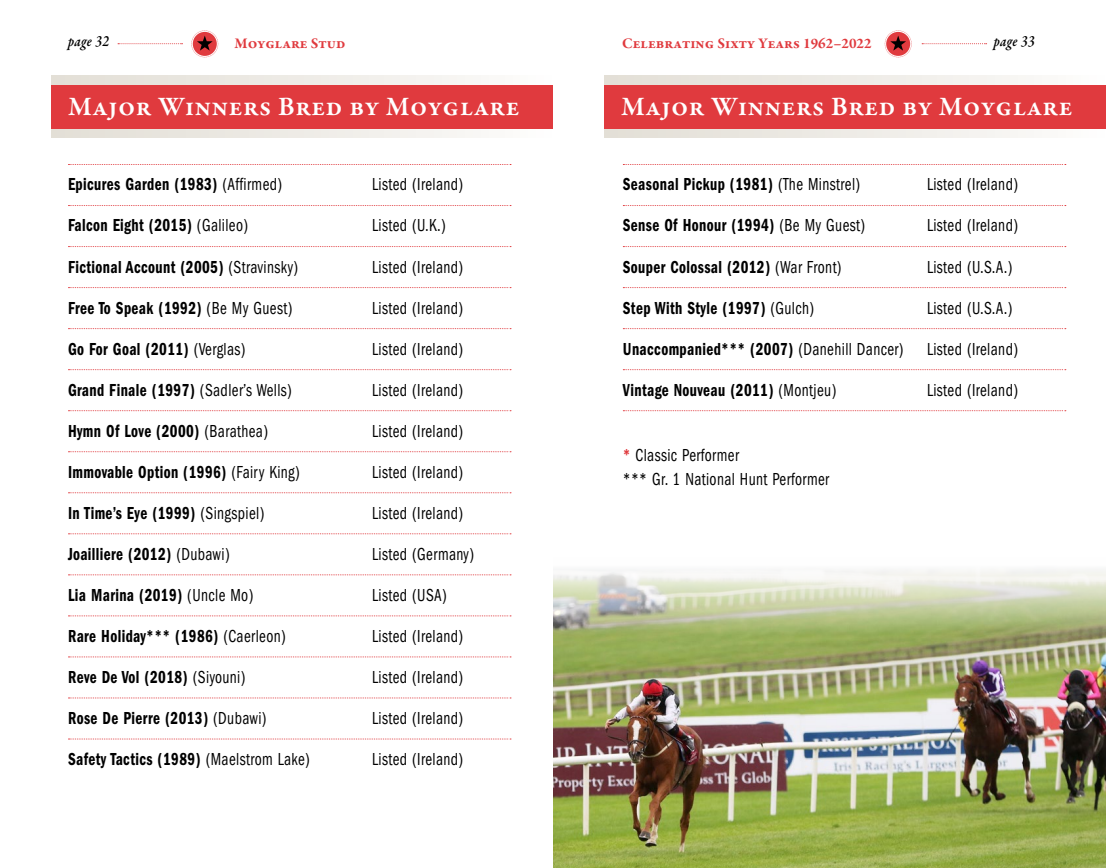
<style>
.page{position:relative;width:1106px;height:868px;background:#fff}
.page>*{position:absolute;margin:0;border:0;box-sizing:border-box;transform-origin:0 0}
.t1{font:600 27px "Garamond Premr Pro";letter-spacing:.02em;color:#fff}
.t2{font:18px "ITC Franklin Gothic Std Dm Cd";letter-spacing:.025em;color:#000;scale:.84 1}
.t3{font:condensed 18px/24px "ITC Franklin Gothic Std";letter-spacing:.025em;color:#000;scale:.85 1}
.t4{font:italic 600 16px "Garamond Premr Pro";letter-spacing:.025em;color:#000;scale:.84 1}
.t5{font:700 15px "Garamond Premr Pro";color:#e03a3e}
.s1{font-family:"ITC Franklin Gothic Std";font-stretch:condensed}
.s2{font-family:"ITC Franklin Gothic Std Dm Cd";font-stretch:normal;color:#e03a3e}
</style>
<div class="page">
<svg style="left:191px;top:30px;width:27px;height:27px"></svg>
<svg style="left:884px;top:30px;width:27px;height:27px"></svg>
<svg style="left:118px;top:43px;width:64px;height:1px"></svg>
<svg style="left:922px;top:43px;width:64px;height:1px"></svg>
<div style="left:51px;top:75px;width:502px;height:62px;background:linear-gradient(to right,#e2ddd4,#fcfbfa)"></div>
<svg style="left:68px;top:164px;width:443px;height:1px"></svg>
<svg style="left:68px;top:205px;width:443px;height:1px"></svg>
<svg style="left:68px;top:246px;width:443px;height:1px"></svg>
<svg style="left:68px;top:287px;width:443px;height:1px"></svg>
<svg style="left:68px;top:328px;width:443px;height:1px"></svg>
<svg style="left:68px;top:369px;width:443px;height:1px"></svg>
<svg style="left:68px;top:410px;width:443px;height:1px"></svg>
<svg style="left:68px;top:451px;width:443px;height:1px"></svg>
<svg style="left:68px;top:492px;width:443px;height:1px"></svg>
<svg style="left:68px;top:533px;width:443px;height:1px"></svg>
<svg style="left:68px;top:574px;width:443px;height:1px"></svg>
<svg style="left:68px;top:615px;width:443px;height:1px"></svg>
<svg style="left:68px;top:656px;width:443px;height:1px"></svg>
<svg style="left:68px;top:697px;width:443px;height:1px"></svg>
<svg style="left:68px;top:738px;width:443px;height:1px"></svg>
<svg style="left:623px;top:164px;width:442px;height:1px"></svg>
<svg style="left:623px;top:205px;width:442px;height:1px"></svg>
<svg style="left:623px;top:246px;width:442px;height:1px"></svg>
<svg style="left:623px;top:287px;width:442px;height:1px"></svg>
<svg style="left:623px;top:328px;width:442px;height:1px"></svg>
<svg style="left:623px;top:369px;width:442px;height:1px"></svg>
<svg style="left:623px;top:410px;width:442px;height:1px"></svg>
<div style="left:51px;top:85px;width:502px;height:43px;background:#e03a3e"></div>
<div style="left:604px;top:75px;width:502px;height:62px;background:linear-gradient(to right,#e2ddd4,#fcfbfa)"></div>
<div style="left:604px;top:85px;width:502px;height:43px;background:#e03a3e"></div>
<img style="left:553px;top:569px;width:553px;height:298px">
<p class="t4" style="left:68px;top:31px;width:50px">page 32</p>
<p class="t5" style="left:234px;top:34px;width:112px">Moyglare Stud</p>
<p class="t5" style="left:622px;top:34px;width:251px">Celebrating Sixty Years 1962–2022</p>
<p class="t4" style="left:993px;top:31px;width:50px">page 33</p>
<h1 class="t1" style="left:68px;top:90px;width:453px">Major Winners Bred by Moyglare</h1>
<h1 class="t1" style="left:621px;top:90px;width:453px">Major Winners Bred by Moyglare</h1>
<p class="t2" style="left:68px;top:174px;width:256px">Epicures Garden (1983) <span class="s1">(Affirmed)</span></p>
<p class="t3" style="left:372px;top:173px;width:109px">Listed (Ireland)</p>
<p class="t2" style="left:68px;top:215px;width:216px">Falcon Eight (2015) <span class="s1">(Galileo)</span></p>
<p class="t3" style="left:372px;top:214px;width:88px">Listed (U.K.)</p>
<p class="t2" style="left:68px;top:256px;width:275px">Fictional Account (2005) <span class="s1">(Stravinsky)</span></p>
<p class="t3" style="left:372px;top:255px;width:109px">Listed (Ireland)</p>
<p class="t2" style="left:68px;top:297px;width:268px">Free To Speak (1992) <span class="s1">(Be My Guest)</span></p>
<p class="t3" style="left:372px;top:296px;width:109px">Listed (Ireland)</p>
<p class="t2" style="left:68px;top:338px;width:213px">Go For Goal (2011) <span class="s1">(Verglas)</span></p>
<p class="t3" style="left:372px;top:337px;width:109px">Listed (Ireland)</p>
<p class="t2" style="left:68px;top:379px;width:268px">Grand Finale (1997) <span class="s1">(Sadler’s Wells)</span></p>
<p class="t3" style="left:372px;top:378px;width:109px">Listed (Ireland)</p>
<p class="t2" style="left:68px;top:420px;width:240px">Hymn Of Love (2000) <span class="s1">(Barathea)</span></p>
<p class="t3" style="left:372px;top:419px;width:109px">Listed (Ireland)</p>
<p class="t2" style="left:68px;top:461px;width:277px">Immovable Option (1996) <span class="s1">(Fairy King)</span></p>
<p class="t3" style="left:372px;top:460px;width:109px">Listed (Ireland)</p>
<p class="t2" style="left:68px;top:502px;width:235px">In Time’s Eye (1999) <span class="s1">(Singspiel)</span></p>
<p class="t3" style="left:372px;top:501px;width:109px">Listed (Ireland)</p>
<p class="t2" style="left:68px;top:543px;width:194px">Joailliere (2012) <span class="s1">(Dubawi)</span></p>
<p class="t3" style="left:372px;top:542px;width:121px">Listed (Germany)</p>
<p class="t2" style="left:68px;top:584px;width:222px">Lia Marina (2019) <span class="s1">(Uncle Mo)</span></p>
<p class="t3" style="left:372px;top:583px;width:89px">Listed (USA)</p>
<p class="t2" style="left:68px;top:625px;width:261px">Rare Holiday*** (1986) <span class="s1">(Caerleon)</span></p>
<p class="t3" style="left:372px;top:624px;width:109px">Listed (Ireland)</p>
<p class="t2" style="left:68px;top:666px;width:213px">Reve De Vol (2018) <span class="s1">(Siyouni)</span></p>
<p class="t3" style="left:372px;top:665px;width:109px">Listed (Ireland)</p>
<p class="t2" style="left:68px;top:707px;width:238px">Rose De Pierre (2013) <span class="s1">(Dubawi)</span></p>
<p class="t3" style="left:372px;top:706px;width:109px">Listed (Ireland)</p>
<p class="t2" style="left:68px;top:748px;width:289px">Safety Tactics (1989) <span class="s1">(Maelstrom Lake)</span></p>
<p class="t3" style="left:372px;top:747px;width:109px">Listed (Ireland)</p>
<p class="t2" style="left:623px;top:174px;width:284px">Seasonal Pickup (1981) <span class="s1">(The Minstrel)</span></p>
<p class="t3" style="left:927px;top:173px;width:109px">Listed (Ireland)</p>
<p class="t2" style="left:623px;top:215px;width:290px">Sense Of Honour (1994) <span class="s1">(Be My Guest)</span></p>
<p class="t3" style="left:927px;top:214px;width:109px">Listed (Ireland)</p>
<p class="t2" style="left:623px;top:256px;width:262px">Souper Colossal (2012) <span class="s1">(War Front)</span></p>
<p class="t3" style="left:927px;top:255px;width:102px">Listed (U.S.A.)</p>
<p class="t2" style="left:623px;top:297px;width:229px">Step With Style (1997) <span class="s1">(Gulch)</span></p>
<p class="t3" style="left:927px;top:296px;width:102px">Listed (U.S.A.)</p>
<p class="t2" style="left:623px;top:338px;width:336px">Unaccompanied*** (2007) <span class="s1">(Danehill Dancer)</span></p>
<p class="t3" style="left:927px;top:337px;width:109px">Listed (Ireland)</p>
<p class="t2" style="left:623px;top:379px;width:256px">Vintage Nouveau (2011) <span class="s1">(Montjeu)</span></p>
<p class="t3" style="left:927px;top:378px;width:109px">Listed (Ireland)</p>
<p class="t3" style="left:623px;top:443px;width:244px"><span class="s2">*</span> Classic Performer<br>*** Gr. 1 National Hunt Performer</p>
</div>
